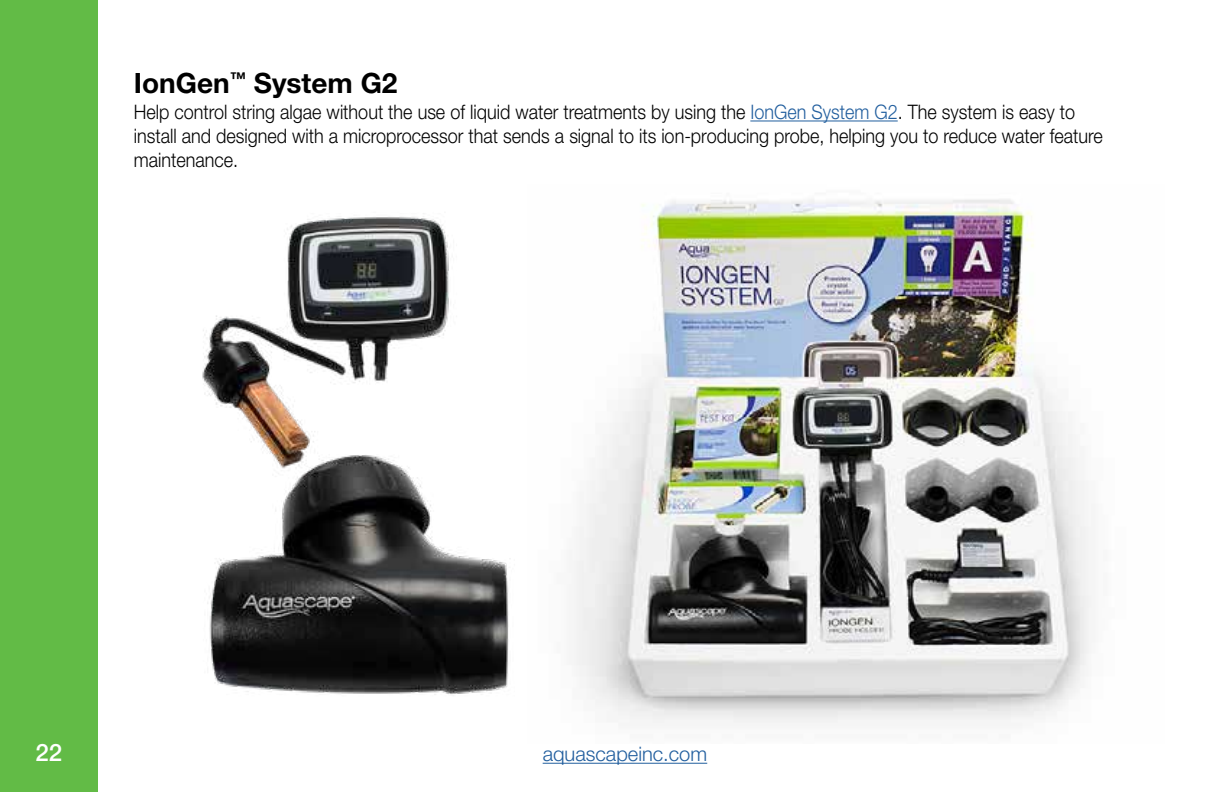
<style>
.page{position:relative;width:1224px;height:792px;background:#fff}
.page>*{position:absolute;margin:0;border:0;box-sizing:border-box;transform-origin:0 0}
.t1{font:700 28px "Helvetica Neue LT Std";color:#000}
.t2{font:500 24px "Helvetica Neue LT Std";color:#fff}
.t3{font:300 20px/24px "Helvetica Neue LT Std";color:#000;scale:.9 1}
.t4{font:300 20px "Helvetica Neue LT Std";color:#215e9e}
.s1{color:#215e9e}
</style>
<div class="page">
<img style="left:202px;top:213px;width:307px;height:482px">
<img style="left:574px;top:199px;width:518px;height:524px">
<div style="left:0;top:0;width:98px;height:792px;background:#62bb46"></div>
<hr style="left:543px;top:763px;width:164px;height:1px;background:#215e9e">
<hr style="left:750px;top:120px;width:148px;height:1px;background:#215e9e">
<h1 class="t1" style="left:134px;top:66px;width:265px">IonGen<sup>™</sup> System G2</h1>
<p class="t3" style="left:134px;top:99px;width:1078px">Help control string algae without the use of liquid water treatments by using the <span class="s1">IonGen System G2</span>. The system is easy to install and designed with a microprocessor that sends a signal to its ion-producing probe, helping you to reduce water feature maintenance.</p>
<p class="t2" style="left:36px;top:738px;width:28px">22</p>
<p class="t4" style="left:543px;top:742px;width:166px">aquascapeinc.com</p>
</div>
